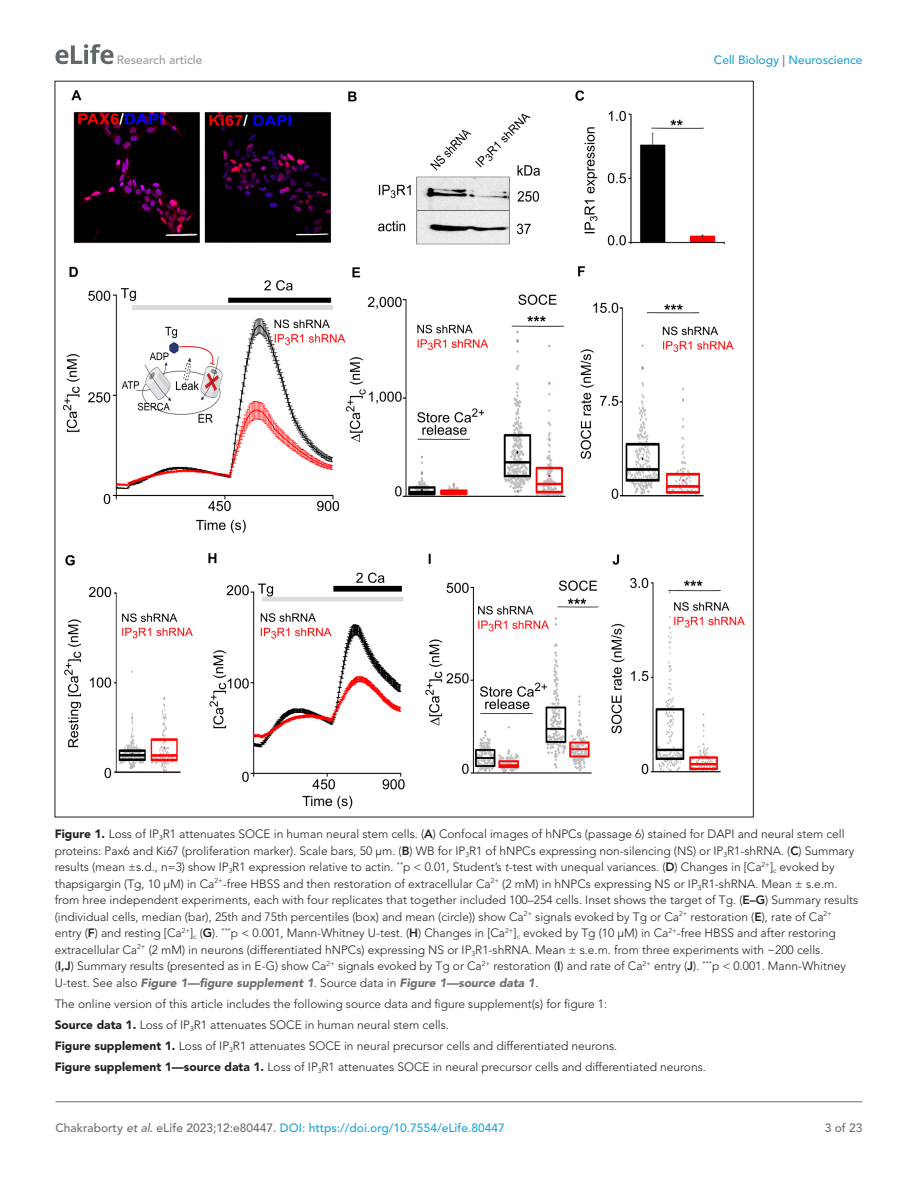
<style>
.page{position:relative;width:918px;height:1188px;background:#fff}
.page>*{position:absolute;margin:0;border:0;box-sizing:border-box;transform-origin:0 0}
.t1{font:300 12px/16.5px "Avenir LT Std";color:#231f20}
.t2{font:500 12px "Avenir LT Std";color:#1ea4d7}
.t3{font:500 12px "Avenir LT Std";color:#9a9a9a}
.t4{font:500 12px "Avenir LT Std";color:#6e6e70}
.s1{color:#6e6e70}
.s2{font-weight:900}
.s3{font-weight:800}
.s4{font-style:italic}
.s5{font-weight:900;font-style:italic;color:#6e6e70}
.s6{font-style:italic;color:#6e6e70}
</style>
<div class="page">
<svg style="left:55px;top:44px;width:59px;height:20px"></svg>
<hr style="left:56px;top:1101px;width:806px;height:1px;background:#6e6e70">
<img style="left:64px;top:90px;width:680px;height:718px">
<p class="t3" style="left:117px;top:53px;width:87px">Research article</p>
<p class="t2" style="left:714px;top:53px;width:150px">Cell Biology <span class="s1">|</span> Neuroscience</p>
<p class="t1" style="left:55px;top:826px;width:805px"><span class="s2">Figure 1.</span> Loss of IP<sub>3</sub>R1 attenuates SOCE in human neural stem cells. (<span class="s3">A</span>) Confocal images of hNPCs (passage 6) stained for DAPI and neural stem cell proteins: Pax6 and Ki67 (proliferation marker). Scale bars, 50 μm. (<span class="s3">B</span>) WB for IP<sub>3</sub>R1 of hNPCs expressing non-silencing (NS) or IP<sub>3</sub>R1-shRNA. (<span class="s3">C</span>) Summary results (mean ±s.d., n=3) show IP<sub>3</sub>R1 expression relative to actin. <sup>**</sup>p &lt; 0.01, Student’s <span class="s4">t</span>-test with unequal variances. (<span class="s3">D</span>) Changes in [Ca<sup>2+</sup>]<sub>c</sub> evoked by thapsigargin (Tg, 10 µM) in Ca<sup>2+</sup>-free HBSS and then restoration of extracellular Ca<sup>2+</sup> (2 mM) in hNPCs expressing NS or IP<sub>3</sub>R1-shRNA. Mean ± s.e.m. from hree independent experiments, each with four replicates that together included 100–254 cells. Inset shows the target of Tg. (<span class="s3">E–G</span>) Summary results (individual cells, median (bar), 25th and 75th percentiles (box) and mean (circle)) show Ca<sup>2+</sup> signals evoked by Tg or Ca<sup>2+</sup> restoration (<span class="s3">E</span>), rate of Ca<sup>2+ </sup>entry (<span class="s3">F</span>) and resting [Ca<sup>2+</sup>]<sub>c</sub> (<span class="s3">G</span>). <sup>***</sup>p &lt; 0.001, Mann-Whitney U-test. (<span class="s3">H</span>) Changes in [Ca<sup>2+</sup>]<sub>c</sub> evoked by Tg (10 µM) in Ca<sup>2+</sup>-free HBSS and after restoring extracellular Ca<sup>2+</sup> (2 mM) in neurons (differentiated hNPCs) expressing NS or IP<sub>3</sub>R1-shRNA. Mean ± s.e.m. from three experiments with ~200 cells.<br>(<span class="s3">I,J</span>) Summary results (presented as in E-G) show Ca<sup>2+</sup> signals evoked by Tg or Ca<sup>2+</sup> restoration (<span class="s3">I</span>) and rate of Ca<sup>2+</sup> entry (<span class="s3">J</span>). <sup>***</sup>p &lt; 0.001. Mann-Whitney U-test. See also <span class="s5">Figure 1—figure supplement 1</span>. Source data in <span class="s5">Figure 1—source data 1</span>.</p>
<p class="t1" style="left:55px;top:993px;width:653px;line-height:21px">The online version of this article includes the following source data and figure supplement(s) for figure 1:<br><span class="s2">Source data 1.</span> Loss of IP<sub>3</sub>R1 attenuates SOCE in human neural stem cells.<br><span class="s2">Figure supplement 1.</span> Loss of IP<sub>3</sub>R1 attenuates SOCE in neural precursor cells and differentiated neurons.<br><span class="s2">Figure supplement 1—source data 1.</span> Loss of IP<sub>3</sub>R1 attenuates SOCE in neural precursor cells and differentiated neurons.</p>
<p class="t2" style="left:56px;top:1121px;width:451px"><span class="s1">Chakraborty</span> <span class="s6">et al</span><span class="s1">. eLife 2023;12:e80447.</span> DOI: https://doi.org/10.7554/eLife.80447</p>
<p class="t4" style="left:825px;top:1121px;width:39px">3 of 23</p>
</div>
